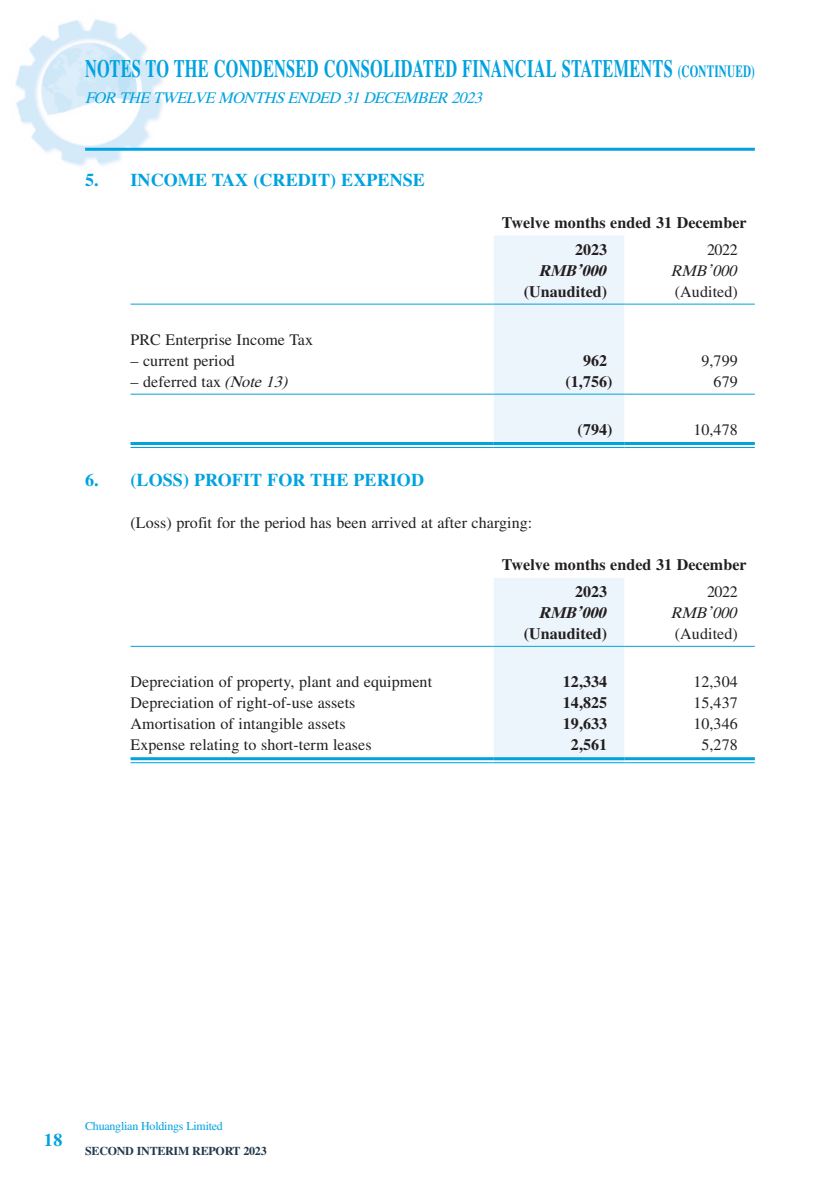
<style>
.page{position:relative;width:840px;height:1191px;background:#fff}
.page>*{position:absolute;margin:0;border:0;box-sizing:border-box;transform-origin:0 0}
.t1{font:700 25px "Times LT Std";letter-spacing:.02em;color:#00a2df;scale:.65 1}
.Heading_1{font:700 18px "Times LT Std";letter-spacing:.005em;color:#00a2df}
.Body_Text{font:16px "Times LT Std";letter-spacing:.005em;color:#231f20}
.Body_Text-2{font:700 16px "Times LT Std";letter-spacing:.005em;color:#231f20}
.t2{font:italic 16px "Times LT Std";color:#00a2df}
.Body_Text-3{font:italic 700 16px "Times LT Std";color:#231f20}
.Body_Text-4{font:italic 16px "Times LT Std";color:#231f20}
.t3{font:12px "Times LT Std";letter-spacing:-.02em;color:#00a2df}
.t4{font:700 12px "Times LT Std";letter-spacing:-.02em;color:#22384c}
.s1{font-size:17px}
.s2{font-style:italic}
</style>
<div class="page">
<img style="left:15px;top:19px;width:740px;height:745px">
<hr style="left:85px;top:148px;width:669px;height:3px;background:#00a2df">
<div style="left:493px;top:236px;width:131px;height:211px;background:#edf5fc"></div>
<hr style="left:130px;top:304px;width:363px;height:1px;background:#00a2df">
<hr style="left:493px;top:304px;width:131px;height:1px;background:#00a2df">
<hr style="left:624px;top:304px;width:130px;height:1px;background:#00a2df">
<hr style="left:130px;top:394px;width:363px;height:1px;background:#00a2df">
<hr style="left:493px;top:394px;width:131px;height:1px;background:#00a2df">
<hr style="left:624px;top:394px;width:130px;height:1px;background:#00a2df">
<hr style="left:130px;top:442px;width:363px;height:3px;background:#00a2df">
<hr style="left:130px;top:447px;width:363px;height:1px;background:#00a2df">
<hr style="left:493px;top:442px;width:131px;height:3px;background:#00a2df">
<hr style="left:493px;top:447px;width:131px;height:1px;background:#00a2df">
<hr style="left:624px;top:442px;width:130px;height:3px;background:#00a2df">
<hr style="left:624px;top:447px;width:130px;height:1px;background:#00a2df">
<div style="left:493px;top:578px;width:131px;height:184px;background:#edf5fc"></div>
<hr style="left:130px;top:646px;width:363px;height:1px;background:#00a2df">
<hr style="left:493px;top:646px;width:131px;height:1px;background:#00a2df">
<hr style="left:624px;top:646px;width:130px;height:1px;background:#00a2df">
<hr style="left:130px;top:757px;width:363px;height:3px;background:#00a2df">
<hr style="left:130px;top:762px;width:363px;height:1px;background:#00a2df">
<hr style="left:493px;top:757px;width:131px;height:3px;background:#00a2df">
<hr style="left:493px;top:762px;width:131px;height:1px;background:#00a2df">
<hr style="left:624px;top:757px;width:130px;height:3px;background:#00a2df">
<hr style="left:624px;top:762px;width:130px;height:1px;background:#00a2df">
<h1 class="t1" style="left:85px;top:54px;width:1031px">NOTES TO THE CONDENSED CONSOLIDATED FINANCIAL STATEMENTS <span class="s1">(CONTINUED)</span></h1>
<p class="t2" style="left:85px;top:88px;width:403px">FOR THETWELVEMONTHSENDED 31DECEMBER 2023</p>
<p class="Heading_1" style="left:85px;top:169px;width:341px">5. INCOME TAX (CREDIT) EXPENSE</p>
<p class="Body_Text-2" style="left:501px;top:213px;width:246px">Twelve months ended 31 December</p>
<p class="Body_Text-2" style="left:574px;top:240px;width:34px">2023</p>
<p class="Body_Text" style="left:706px;top:240px;width:32px">2022</p>
<p class="Body_Text-3" style="left:538px;top:261px;width:74px">RMB’000</p>
<p class="Body_Text-4" style="left:670px;top:261px;width:72px">RMB’000</p>
<p class="Body_Text-2" style="left:523px;top:282px;width:85px">(Unaudited)</p>
<p class="Body_Text" style="left:674px;top:282px;width:64px">(Audited)</p>
<p class="Body_Text" style="left:130px;top:330px;width:184px">PRC Enterprise Income Tax</p>
<p class="Body_Text" style="left:130px;top:351px;width:106px">– current period</p>
<p class="Body_Text-2" style="left:582px;top:351px;width:26px">962</p>
<p class="Body_Text" style="left:701px;top:351px;width:38px">9,799</p>
<p class="Body_Text" style="left:130px;top:372px;width:163px">– deferred tax <span class="s2">(Note13)</span></p>
<p class="Body_Text-2" style="left:565px;top:372px;width:49px">(1,756)</p>
<p class="Body_Text" style="left:713px;top:372px;width:26px">679</p>
<p class="Body_Text-2" style="left:577px;top:420px;width:36px">(794)</p>
<p class="Body_Text" style="left:693px;top:420px;width:46px">10,478</p>
<p class="Heading_1" style="left:85px;top:469px;width:340px">6. (LOSS) PROFIT FOR THE PERIOD</p>
<p class="Body_Text" style="left:130px;top:514px;width:403px">(Loss) profit for the period has been arrived at after charging:</p>
<p class="Body_Text-2" style="left:501px;top:555px;width:246px">Twelve months ended 31 December</p>
<p class="Body_Text-2" style="left:574px;top:582px;width:34px">2023</p>
<p class="Body_Text" style="left:706px;top:582px;width:32px">2022</p>
<p class="Body_Text-3" style="left:538px;top:603px;width:74px">RMB’000</p>
<p class="Body_Text-4" style="left:670px;top:603px;width:72px">RMB’000</p>
<p class="Body_Text-2" style="left:523px;top:624px;width:85px">(Unaudited)</p>
<p class="Body_Text" style="left:674px;top:624px;width:64px">(Audited)</p>
<p class="Body_Text" style="left:130px;top:672px;width:303px">Depreciation of property, plant and equipment</p>
<p class="Body_Text-2" style="left:562px;top:672px;width:46px">12,334</p>
<p class="Body_Text" style="left:693px;top:672px;width:46px">12,304</p>
<p class="Body_Text" style="left:130px;top:693px;width:226px">Depreciation of right-of-use assets</p>
<p class="Body_Text-2" style="left:562px;top:693px;width:46px">14,825</p>
<p class="Body_Text" style="left:693px;top:693px;width:46px">15,437</p>
<p class="Body_Text" style="left:130px;top:714px;width:216px">Amortisation of intangible assets</p>
<p class="Body_Text-2" style="left:562px;top:714px;width:46px">19,633</p>
<p class="Body_Text" style="left:693px;top:714px;width:46px">10,346</p>
<p class="Body_Text" style="left:130px;top:735px;width:242px">Expense relating to short-term leases</p>
<p class="Body_Text-2" style="left:570px;top:735px;width:38px">2,561</p>
<p class="Body_Text" style="left:701px;top:735px;width:38px">5,278</p>
<p class="Heading_1" style="left:44px;top:1128px;width:20px">18</p>
<p class="t3" style="left:85px;top:1118px;width:139px">Chuanglian Holdings Limited</p>
<p class="t4" style="left:85px;top:1143px;width:183px">SECOND INTERIM REPORT 2023</p>
</div>
